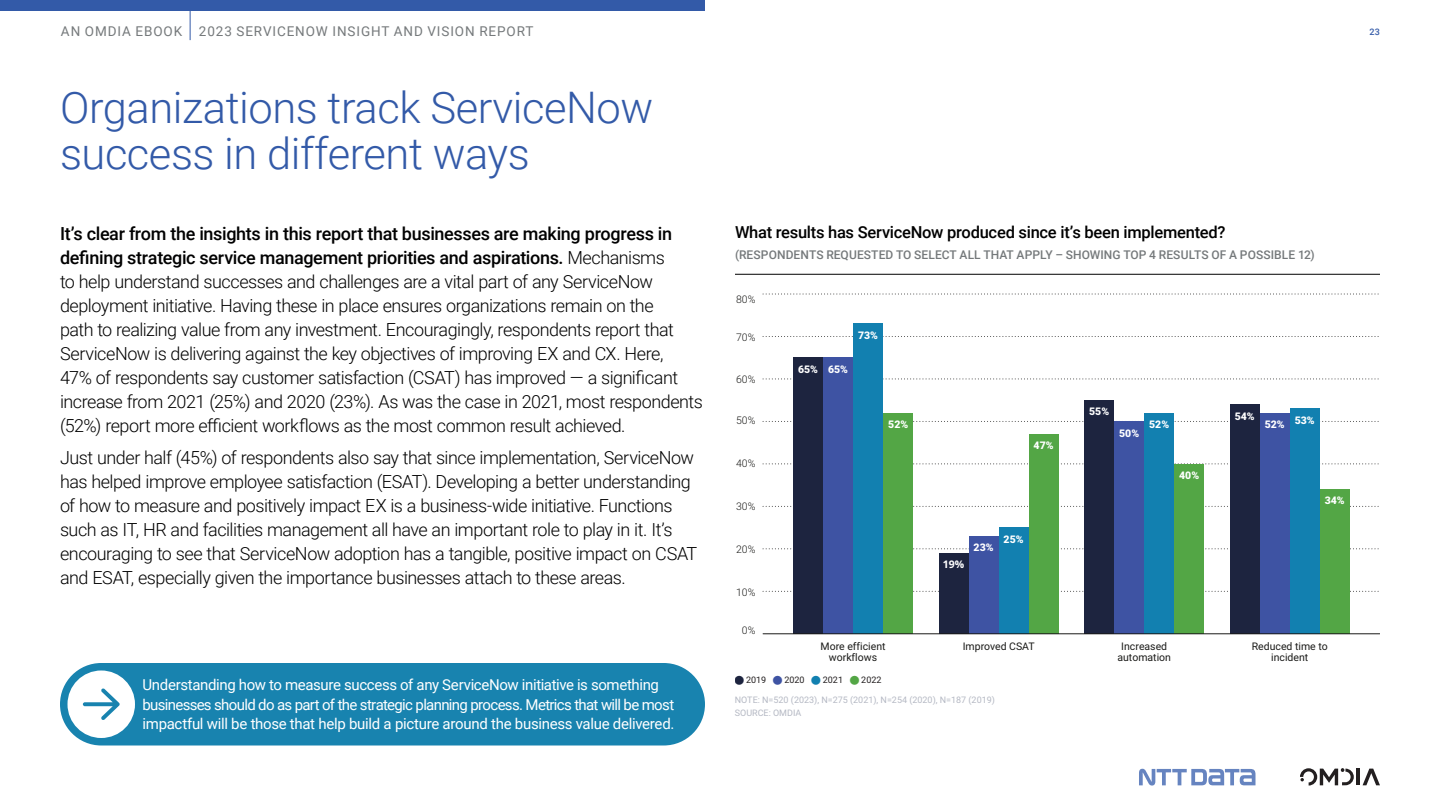
<style>
.page{position:relative;width:1440px;height:810px;background:#fff}
.page>*{position:absolute;margin:0;border:0;box-sizing:border-box;transform-origin:0 0}
.t1{font:300 43.5px/46.5px "Roboto";letter-spacing:-.01em;color:#335aa8}
.t2{font:300 18px/24px "Roboto";letter-spacing:-.03em;color:#000001}
.t3{font:500 16.5px "Roboto";letter-spacing:-.015em;color:#000001}
.t4{font:15px/19.5px "Roboto";letter-spacing:-.025em;color:#fff}
.t5{font:13.5px "Roboto";letter-spacing:.065em;color:#75797b}
.t6{font:500 12px "Roboto";letter-spacing:.005em;color:#75797b}
.t7{font:10.5px/10.5px "Roboto";color:#1a1a18;text-align:center}
.t8{font:900 10.5px "Roboto";color:#fff}
.t9{font:300 10.5px "Roboto";color:#1a1a18}
.t10{font:700 10.5px "Open Sans";color:#fff}
.t11{font:9px "Roboto";color:#b4b8c3}
.t12{font:9px "Roboto";color:#211d1e}
.t13{font:500 9px "Roboto";color:#335aa8}
.s1{font-weight:500}
</style>
<div class="page">
<hr style="left:190px;top:0;width:1px;height:40px;background:#335aa8">
<div style="left:0;top:0;width:705px;height:10px;background:#335aa8"></div>
<hr style="left:735px;top:274px;width:645px;height:1px;background:#000001">
<div style="left:60px;top:663px;width:645px;height:83px;background:#1883af;border-radius:41px"></div>
<div style="left:68px;top:670px;width:67px;height:68px;background:#fff;border-radius:50%"></div>
<svg style="left:83px;top:688px;width:37px;height:32px"></svg>
<svg style="left:763px;top:421px;width:616px;height:1px"></svg>
<svg style="left:763px;top:591px;width:616px;height:1px"></svg>
<svg style="left:763px;top:548px;width:616px;height:1px"></svg>
<svg style="left:763px;top:506px;width:616px;height:1px"></svg>
<svg style="left:763px;top:464px;width:616px;height:1px"></svg>
<svg style="left:763px;top:379px;width:616px;height:1px"></svg>
<svg style="left:763px;top:336px;width:616px;height:1px"></svg>
<svg style="left:763px;top:294px;width:616px;height:1px"></svg>
<div style="left:883px;top:413px;width:30px;height:221px;background:#53a645"></div>
<div style="left:853px;top:324px;width:30px;height:310px;background:#1280b0"></div>
<div style="left:823px;top:358px;width:30px;height:276px;background:#3e53a3"></div>
<div style="left:793px;top:358px;width:30px;height:276px;background:#1d243f"></div>
<div style="left:1029px;top:434px;width:30px;height:200px;background:#53a645"></div>
<div style="left:999px;top:528px;width:30px;height:106px;background:#1280b0"></div>
<div style="left:969px;top:536px;width:30px;height:98px;background:#3e53a3"></div>
<div style="left:939px;top:553px;width:30px;height:81px;background:#1d243f"></div>
<div style="left:1174px;top:464px;width:30px;height:170px;background:#53a645"></div>
<div style="left:1144px;top:413px;width:30px;height:221px;background:#1280b0"></div>
<div style="left:1114px;top:421px;width:30px;height:213px;background:#3e53a3"></div>
<div style="left:1084px;top:400px;width:30px;height:234px;background:#1d243f"></div>
<div style="left:1320px;top:489px;width:30px;height:145px;background:#53a645"></div>
<div style="left:1290px;top:409px;width:30px;height:225px;background:#1280b0"></div>
<div style="left:1260px;top:413px;width:30px;height:221px;background:#3e53a3"></div>
<div style="left:1230px;top:404px;width:30px;height:230px;background:#1d243f"></div>
<hr style="left:763px;top:633px;width:617px;height:1px;background:#1a1a19">
<svg style="left:1363px;top:769px;width:17px;height:16px"></svg>
<hr style="left:1357px;top:769px;width:3px;height:16px;background:#231f20">
<svg style="left:1300px;top:768px;width:54px;height:18px"></svg>
<svg style="left:1139px;top:769px;width:117px;height:17px"></svg>
<p class="t5" style="left:61px;top:22px;width:474px">AN OMDIA EBOOK 2023 SERVICENOW INSIGHT AND VISION REPORT</p>
<p class="t13" style="left:1369px;top:25px;width:12px">23</p>
<h1 class="t1" style="left:60px;top:82px;width:595px">Organizations track ServiceNow success in different ways</h1>
<p class="t2" style="left:60px;top:221px;width:644px"><span class="s1">It’s clear from the insights in this report that businesses are making progress in defining strategic service management priorities and aspirations.</span> Mechanisms<br>to help understand successes and challenges are a vital part of any ServiceNow deployment initiative. Having these in place ensures organizations remain on the<br>path to realizing value from any investment. Encouragingly, respondents report that ServiceNow is delivering against the key objectives of improving EX and CX. Here,<br>47% of respondents say customer satisfaction (CSAT) has improved — a significant increase from 2021 (25%) and 2020 (23%). As was the case in 2021, most respondents (52%) report more efficient workflows as the most common result achieved.</p>
<p class="t2" style="left:60px;top:445px;width:639px">Just under half (45%) of respondents also say that since implementation, ServiceNow has helped improve employee satisfaction (ESAT). Developing a better understanding of how to measure and positively impact EX is a business-wide initiative. Functions such as IT, HR and facilities management all have an important role to play in it. It’s encouraging to see that ServiceNow adoption has a tangible, positive impact on CSAT and ESAT, especially given the importance businesses attach to these areas.</p>
<p class="t4" style="left:142px;top:675px;width:534px">Understanding how to measure success of any ServiceNow initiative is something businesses should do as part of the strategic planning process. Metrics that will be most impactful will be those that help build a picture around the business value delivered.</p>
<p class="t3" style="left:735px;top:221px;width:492px">What results has ServiceNow produced since it’s been implemented?</p>
<p class="t6" style="left:735px;top:247px;width:581px">(RESPONDENTS REQUESTED TO SELECT ALL THAT APPLY – SHOWING TOP 4 RESULTS OF A POSSIBLE 12)</p>
<p class="t9" style="left:736px;top:292px;width:21px">80%</p>
<p class="t9" style="left:736px;top:330px;width:21px">70%</p>
<p class="t9" style="left:736px;top:372px;width:21px">60%</p>
<p class="t9" style="left:736px;top:413px;width:21px">50%</p>
<p class="t9" style="left:736px;top:456px;width:21px">40%</p>
<p class="t9" style="left:736px;top:499px;width:21px">30%</p>
<p class="t9" style="left:736px;top:542px;width:21px">20%</p>
<p class="t9" style="left:736px;top:585px;width:21px">10%</p>
<p class="t9" style="left:742px;top:623px;width:15px">0%</p>
<p class="t8" style="left:798px;top:362px;width:51px">65% 65%</p>
<p class="t8" style="left:858px;top:328px;width:21px">73%</p>
<p class="t8" style="left:888px;top:417px;width:21px">52%</p>
<p class="t8" style="left:1034px;top:438px;width:21px">47%</p>
<p class="t10" style="left:943px;top:557px;width:23px">19%</p>
<p class="t8" style="left:974px;top:540px;width:21px">23%</p>
<p class="t8" style="left:1004px;top:532px;width:21px">25%</p>
<p class="t8" style="left:1089px;top:404px;width:21px">55%</p>
<p class="t8" style="left:1119px;top:425px;width:21px">50%</p>
<p class="t8" style="left:1149px;top:417px;width:21px">52%</p>
<p class="t8" style="left:1179px;top:468px;width:21px">40%</p>
<p class="t8" style="left:1235px;top:408px;width:21px">54%</p>
<p class="t8" style="left:1265px;top:415px;width:51px">52% 53%</p>
<p class="t8" style="left:1325px;top:493px;width:21px">34%</p>
<p class="t7" style="left:821px;top:641px;width:67px">More efficient workflows</p>
<p class="t7" style="left:963px;top:641px;width:73px">Improved CSAT</p>
<p class="t7" style="left:1117px;top:641px;width:55px">Increased automation</p>
<p class="t7" style="left:1252px;top:641px;width:77px">Reduced time to incident</p>
<p class="t12" style="left:746px;top:673px;width:22px">2019</p>
<p class="t12" style="left:784px;top:673px;width:22px">2020</p>
<p class="t12" style="left:823px;top:673px;width:22px">2021</p>
<p class="t12" style="left:861px;top:673px;width:22px">2022</p>
<p class="t11" style="left:735px;top:694px;width:262px">NOTE: N=520 (2023), N=275 (2021), N=254 (2020), N=187 (2019)</p>
<p class="t11" style="left:735px;top:707px;width:68px">SOURCE: OMDIA</p>
</div>
